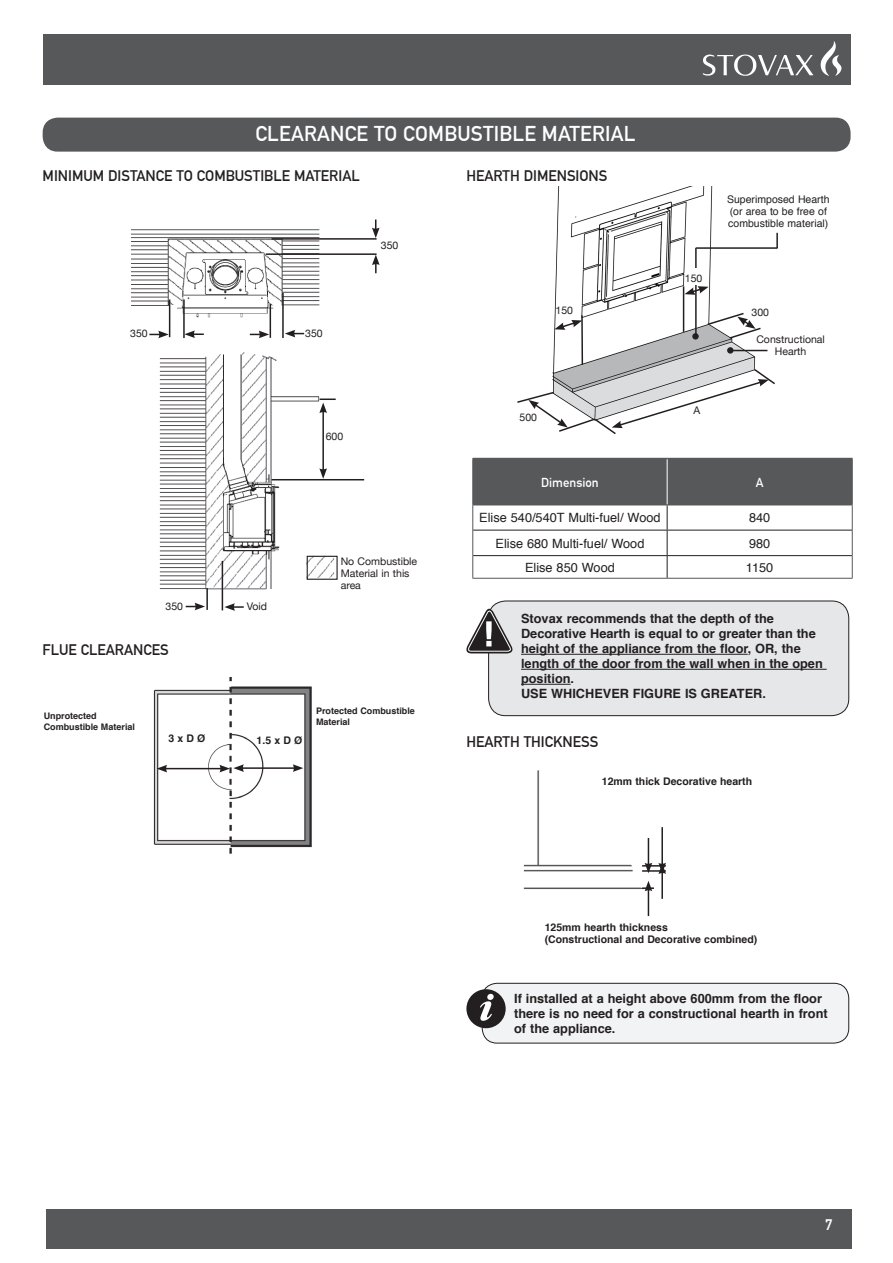
<style>
.page{position:relative;width:893px;height:1263px;background:#fff}
.page>*{position:absolute;margin:0;border:0;box-sizing:border-box;transform-origin:0 0}
.t1{font:700 21px "DIN Alternate";letter-spacing:.01em;color:#fff}
.t2{font:700 15px "DIN Alternate";color:#231f20}
.t3{font:700 15px "DIN Alternate";color:#fff}
.t4{font:700 12.75px/15px "Helvetica";color:#231f20}
.t5{font:12.75px "Helvetica";color:#231f20}
.t6{font:700 12.75px "DIN Alternate";color:#fff}
.t7{font:700 10.5px/12.6px "Helvetica";color:#231f20}
.t8{font:10.5px/12px "Helvetica Neue";color:#231f20}
.t9{font:10.5px/12px "Helvetica";color:#231f20}
.t10{font:700 9px/10.8px "Helvetica";color:#231f20}
</style>
<div class="page">
<div style="left:43px;top:35px;width:807px;height:50px;background:#57585a"></div>
<div style="left:46px;top:1209px;width:805px;height:39px;background:#57585a"></div>
<img style="left:821px;top:41px;width:13px;height:35px">
<div style="left:43px;top:118px;width:808px;height:34px;background:#57585a;border-radius:15px"></div>
<img style="left:131px;top:229px;width:246px;height:382px">
<hr style="left:272px;top:238px;width:105px;height:2px;background:#231f20">
<hr style="left:266px;top:253px;width:111px;height:2px;background:#231f20">
<hr style="left:272px;top:479px;width:92px;height:1px;background:#231f20">
<svg style="left:372px;top:255px;width:8px;height:18px"></svg>
<svg style="left:149px;top:331px;width:20px;height:7px"></svg>
<svg style="left:186px;top:603px;width:19px;height:7px"></svg>
<svg style="left:250px;top:331px;width:19px;height:7px"></svg>
<svg style="left:185px;top:330px;width:19px;height:8px"></svg>
<svg style="left:224px;top:603px;width:20px;height:8px"></svg>
<svg style="left:285px;top:330px;width:19px;height:7px"></svg>
<svg style="left:372px;top:219px;width:8px;height:19px"></svg>
<hr style="left:169px;top:299px;width:1px;height:38px;background:#231f20">
<hr style="left:206px;top:588px;width:2px;height:22px;background:#231f20">
<hr style="left:183px;top:299px;width:2px;height:39px;background:#231f20">
<hr style="left:222px;top:561px;width:1px;height:49px;background:#231f20">
<hr style="left:270px;top:304px;width:1px;height:34px;background:#231f20">
<hr style="left:282px;top:293px;width:2px;height:45px;background:#231f20">
<hr style="left:322px;top:411px;width:2px;height:60px;background:#231f20">
<svg style="left:319px;top:398px;width:17px;height:15px"></svg>
<svg style="left:319px;top:468px;width:8px;height:11px"></svg>
<div style="left:307px;top:556px;width:31px;height:24px;border:1px solid #231f20"></div>
<img style="left:153px;top:678px;width:159px;height:176px">
<hr style="left:165px;top:768px;width:57px;height:1px;background:#231f20">
<svg style="left:157px;top:765px;width:10px;height:7px"></svg>
<hr style="left:242px;top:767px;width:53px;height:2px;background:#231f20">
<svg style="left:219px;top:764px;width:25px;height:8px"></svg>
<svg style="left:293px;top:764px;width:10px;height:8px"></svg>
<img style="left:553px;top:186px;width:215px;height:181px">
<div style="left:692px;top:333px;width:7px;height:7px;border:1px solid #231f20;border-radius:50%"></div>
<div style="left:727px;top:347px;width:6px;height:7px;border:1px solid #231f20;border-radius:50%"></div>
<svg style="left:517px;top:367px;width:258px;height:68px"></svg>
<svg style="left:706px;top:312px;width:56px;height:28px"></svg>
<hr style="left:581px;top:315px;width:2px;height:50px;background:#231f20">
<svg style="left:554px;top:320px;width:28px;height:10px"></svg>
<svg style="left:684px;top:286px;width:25px;height:9px"></svg>
<hr style="left:683px;top:286px;width:1px;height:46px;background:#231f20">
<hr style="left:731px;top:350px;width:36px;height:1px;background:#231f20">
<hr style="left:695px;top:248px;width:2px;height:87px;background:#231f20">
<hr style="left:696px;top:247px;width:81px;height:2px;background:#231f20">
<svg style="left:776px;top:233px;width:2px;height:15px"></svg>
<div style="left:685px;top:268px;width:22px;height:17px;background:#fff"></div>
<hr style="left:472px;top:578px;width:195px;height:1px;background:#57585a">
<hr style="left:667px;top:578px;width:186px;height:1px;background:#57585a">
<svg style="left:472px;top:459px;width:381px;height:119px"></svg>
<hr style="left:472px;top:458px;width:195px;height:1px;background:#57585a">
<hr style="left:667px;top:458px;width:186px;height:1px;background:#57585a">
<hr style="left:472px;top:459px;width:1px;height:46px;background:#57585a">
<hr style="left:667px;top:459px;width:1px;height:46px;background:#fff">
<hr style="left:852px;top:459px;width:1px;height:46px;background:#57585a">
<hr style="left:472px;top:505px;width:195px;height:1px;background:#57585a">
<hr style="left:667px;top:505px;width:186px;height:1px;background:#57585a">
<div style="left:489px;top:601px;width:360px;height:115px;background:#e6e7e9;border-radius:17px"></div>
<div style="left:488px;top:601px;width:361px;height:115px;border:1px solid #231f20;border-radius:17px"></div>
<svg style="left:466px;top:604px;width:47px;height:49px"></svg>
<hr style="left:521px;top:654px;width:227px;height:1px;background:#231f20">
<hr style="left:521px;top:669px;width:306px;height:1px;background:#231f20">
<hr style="left:521px;top:684px;width:50px;height:1px;background:#231f20">
<img style="left:524px;top:770px;width:125px;height:147px">
<div style="left:482px;top:983px;width:367px;height:60px;background:#f2f3f4;border-radius:15px"></div>
<div style="left:482px;top:983px;width:367px;height:60px;border:1px solid #231f20;border-radius:15px"></div>
<div style="left:466px;top:989px;width:40px;height:39px;background:#231f20;border-radius:50%"></div>
<svg style="left:480px;top:994px;width:14px;height:27px"></svg>
<hr style="left:661px;top:872px;width:2px;height:27px;background:#231f20">
<svg style="left:642px;top:881px;width:12px;height:35px"></svg>
<hr style="left:661px;top:827px;width:2px;height:38px;background:#231f20">
<svg style="left:642px;top:838px;width:24px;height:36px"></svg>
<h1 class="t1" style="left:255px;top:118px;width:382px">CLEARANCE TO COMBUSTIBLE MATERIAL</h1>
<p class="t2" style="left:43px;top:165px;width:319px">MINIMUM DISTANCE TO COMBUSTIBLE MATERIAL</p>
<p class="t2" style="left:466px;top:164px;width:143px">HEARTH DIMENSIONS</p>
<p class="t8" style="left:381px;top:239px;width:19px">350</p>
<p class="t8" style="left:685px;top:272px;width:19px">150</p>
<p class="t9" style="left:727px;top:194px;width:104px">Superimposed Hearth (or area to be free of combustible material)</p>
<p class="t8" style="left:130px;top:328px;width:19px">350</p>
<p class="t8" style="left:166px;top:601px;width:19px">350</p>
<p class="t2" style="left:43px;top:638px;width:128px">FLUE CLEARANCES</p>
<p class="t8" style="left:305px;top:328px;width:19px">350</p>
<p class="t8" style="left:326px;top:431px;width:19px">600</p>
<p class="t8" style="left:247px;top:601px;width:22px">Void</p>
<p class="t8" style="left:341px;top:556px;width:78px">No Combustible<br>Material in this area</p>
<p class="t10" style="left:44px;top:710px;width:93px">Unprotected<br>Combustible Material</p>
<p class="t10" style="left:316px;top:705px;width:100px">Protected Combustible<br>Material</p>
<p class="t7" style="left:168px;top:733px;width:39px">3 x D Ø</p>
<p class="t7" style="left:257px;top:734px;width:47px">1.5 x D Ø</p>
<p class="t8" style="left:556px;top:305px;width:19px">150</p>
<p class="t8" style="left:752px;top:306px;width:19px">300</p>
<p class="t8" style="left:519px;top:412px;width:19px">500</p>
<p class="t8" style="left:694px;top:405px;width:8px">A</p>
<p class="t8" style="left:756px;top:334px;width:70px;text-align:center">Constructional<br>Hearth</p>
<p class="t6" style="left:541px;top:472px;width:59px">Dimension</p>
<p class="t6" style="left:756px;top:472px;width:9px">A</p>
<p class="t5" style="left:479px;top:508px;width:183px">Elise 540/540T Multi-fuel/ Wood</p>
<p class="t5" style="left:749px;top:508px;width:23px">840</p>
<p class="t5" style="left:495px;top:533px;width:150px">Elise 680 Multi-fuel/ Wood</p>
<p class="t5" style="left:749px;top:533px;width:23px">980</p>
<p class="t5" style="left:525px;top:557px;width:91px">Elise 850 Wood</p>
<p class="t5" style="left:746px;top:557px;width:29px">1150</p>
<p class="t4" style="left:521px;top:611px;width:303px">Stovax recommends that the depth of the Decorative Hearth is equal to or greater than the height of the appliance from the floor, OR, the length of the door from the wall when in the open position.<br>USE WHICHEVER FIGURE IS GREATER.</p>
<p class="t2" style="left:466px;top:730px;width:133px">HEARTH THICKNESS</p>
<p class="t7" style="left:602px;top:775px;width:152px">12mm thick Decorative hearth</p>
<p class="t7" style="left:545px;top:921px;width:214px">125mm hearth thickness<br>(Constructional and Decorative combined)</p>
<p class="t4" style="left:514px;top:991px;width:315px">If installed at a height above 600mm from the floor there is no need for a constructional hearth in front of the appliance.</p>
<p class="t3" style="left:825px;top:1213px;width:9px">7</p>
</div>
